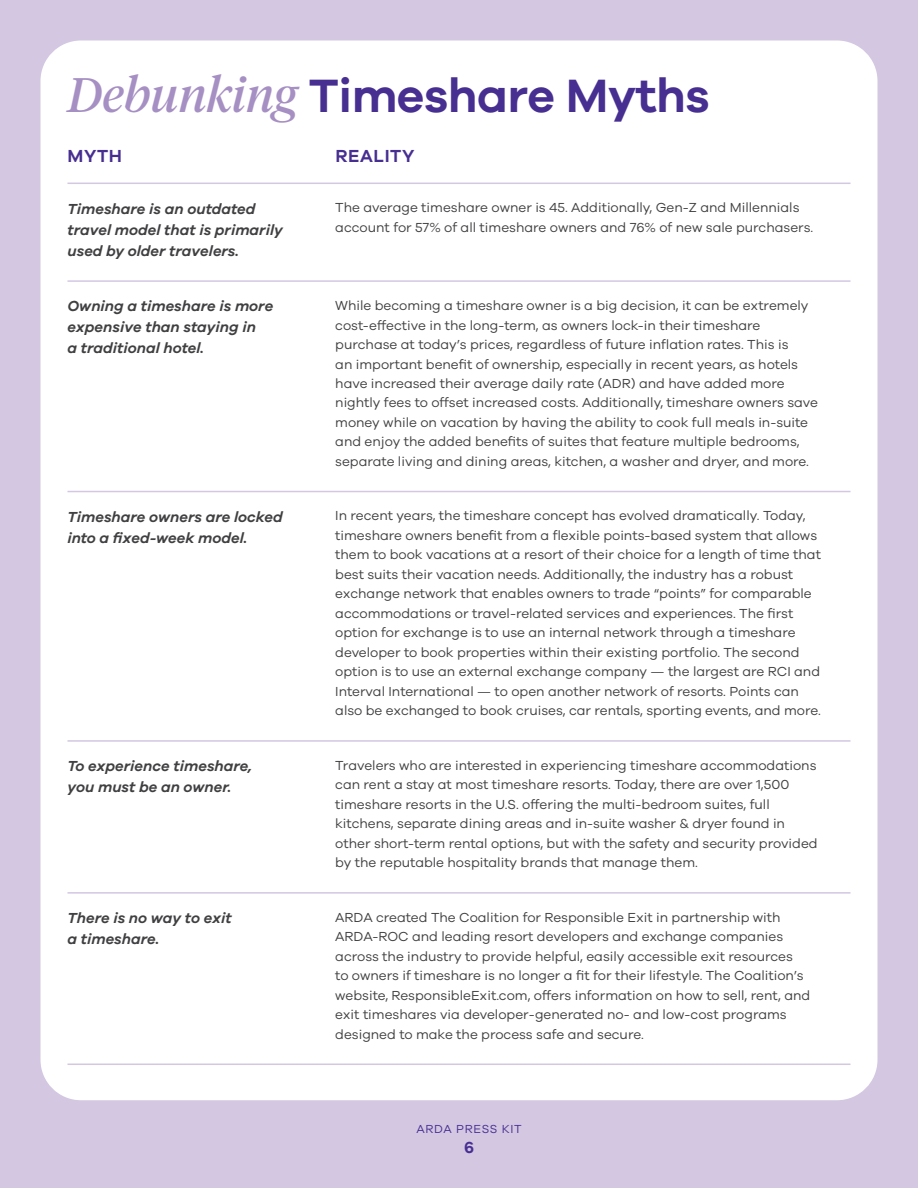
<style>
.page{position:relative;width:918px;height:1188px;background:#d3c7e2}
.page>*{position:absolute;margin:0;border:0;box-sizing:border-box;transform-origin:0 0}
.t1{font:600 48.3px "Galano Grotesque";letter-spacing:-.01em;color:#472f91}
.t2{font:600 18px "Galano Grotesque";letter-spacing:.035em;color:#472f91}
.t3{font:600 16.5px "Galano Grotesque";color:#472f91}
.t4{font:italic 600 15px/21px "Galano Grotesque";color:#404042}
.t5{font:13.5px/19.5px "Galano Grotesque";color:#404042}
.t6{font:12px "Galano Grotesque";letter-spacing:.06em;color:#472f91}
.s1{font-family:"Tiempos Headline";font-weight:400;font-style:italic;color:#a68fc3}
</style>
<div class="page">
<div style="left:41px;top:40px;width:837px;height:1060px;background:#fff;border-radius:41px"></div>
<hr style="left:68px;top:280px;width:783px;height:2px;background:#d3c7e2">
<hr style="left:68px;top:183px;width:783px;height:1px;background:#d3c7e2">
<hr style="left:68px;top:1064px;width:783px;height:1px;background:#d3c7e2">
<hr style="left:68px;top:491px;width:783px;height:1px;background:#d3c7e2">
<hr style="left:68px;top:740px;width:783px;height:2px;background:#d3c7e2">
<hr style="left:68px;top:892px;width:783px;height:2px;background:#d3c7e2">
<h1 class="t1" style="left:68px;top:75px;width:644px"><span class="s1">Debunking</span> Timeshare Myths</h1>
<h2 class="t2" style="left:68px;top:148px;width:56px">MYTH</h2>
<h2 class="t2" style="left:335px;top:148px;width:81px">REALITY</h2>
<p class="t4" style="left:68px;top:199px;width:217px">Timeshare is an outdated travel model that is primarily used by older travelers.</p>
<p class="t5" style="left:335px;top:199px;width:480px">The average timeshare owner is 45. Additionally, Gen-Z and Millennials account for 57% of all timeshare owners and 76% of new sale purchasers.</p>
<p class="t4" style="left:68px;top:297px;width:207px">Owning a timeshare is more expensive than staying in<br>a traditional hotel.</p>
<p class="t5" style="left:335px;top:297px;width:484px">While becoming a timeshare owner is a big decision, it can be extremely cost-effective in the long-term, as owners lock-in their timeshare purchase at today’s prices, regardless of future inflation rates. This is<br>an important benefit of ownership, especially in recent years, as hotels have increased their average daily rate (ADR) and have added more nightly fees to offset increased costs. Additionally, timeshare owners save money while on vacation by having the ability to cook full meals in-suite and enjoy the added benefits of suites that feature multiple bedrooms, separate living and dining areas, kitchen, a washer and dryer, and more.</p>
<p class="t4" style="left:68px;top:507px;width:217px">Timeshare owners are locked into a fixed-week model.</p>
<p class="t5" style="left:335px;top:507px;width:487px">In recent years, the timeshare concept has evolved dramatically. Today, timeshare owners benefit from a flexible points-based system that allows them to book vacations at a resort of their choice for a length of time that best suits their vacation needs. Additionally, the industry has a robust exchange network that enables owners to trade “points” for comparable accommodations or travel-related services and experiences. The first option for exchange is to use an internal network through a timeshare developer to book properties within their existing portfolio. The second option is to use an external exchange company — the largest are RCI and Interval International — to open another network of resorts. Points can also be exchanged to book cruises, car rentals, sporting events, and more.</p>
<p class="t4" style="left:68px;top:757px;width:186px">To experience timeshare, you must be an owner.</p>
<p class="t5" style="left:335px;top:756px;width:484px">Travelers who are interested in experiencing timeshare accommodations can rent a stay at most timeshare resorts. Today, there are over 1,500 timeshare resorts in the U.S. offering the multi-bedroom suites, full kitchens, separate dining areas and in-suite washer &amp; dryer found in other short-term rental options, but with the safety and security provided by the reputable hospitality brands that manage them.</p>
<p class="t4" style="left:68px;top:909px;width:166px">There is no way to exit a timeshare.</p>
<p class="t5" style="left:335px;top:908px;width:477px">ARDA created The Coalition for Responsible Exit in partnership with ARDA-ROC and leading resort developers and exchange companies across the industry to provide helpful, easily accessible exit resources<br>to owners if timeshare is no longer a fit for their lifestyle. The Coalition’s website, ResponsibleExit.com, offers information on how to sell, rent, and exit timeshares via developer-generated no- and low-cost programs designed to make the process safe and secure.</p>
<p class="t6" style="left:416px;top:1124px;width:107px">ARDA PRESS KIT</p>
<p class="t3" style="left:464px;top:1140px;width:12px">6</p>
</div>
